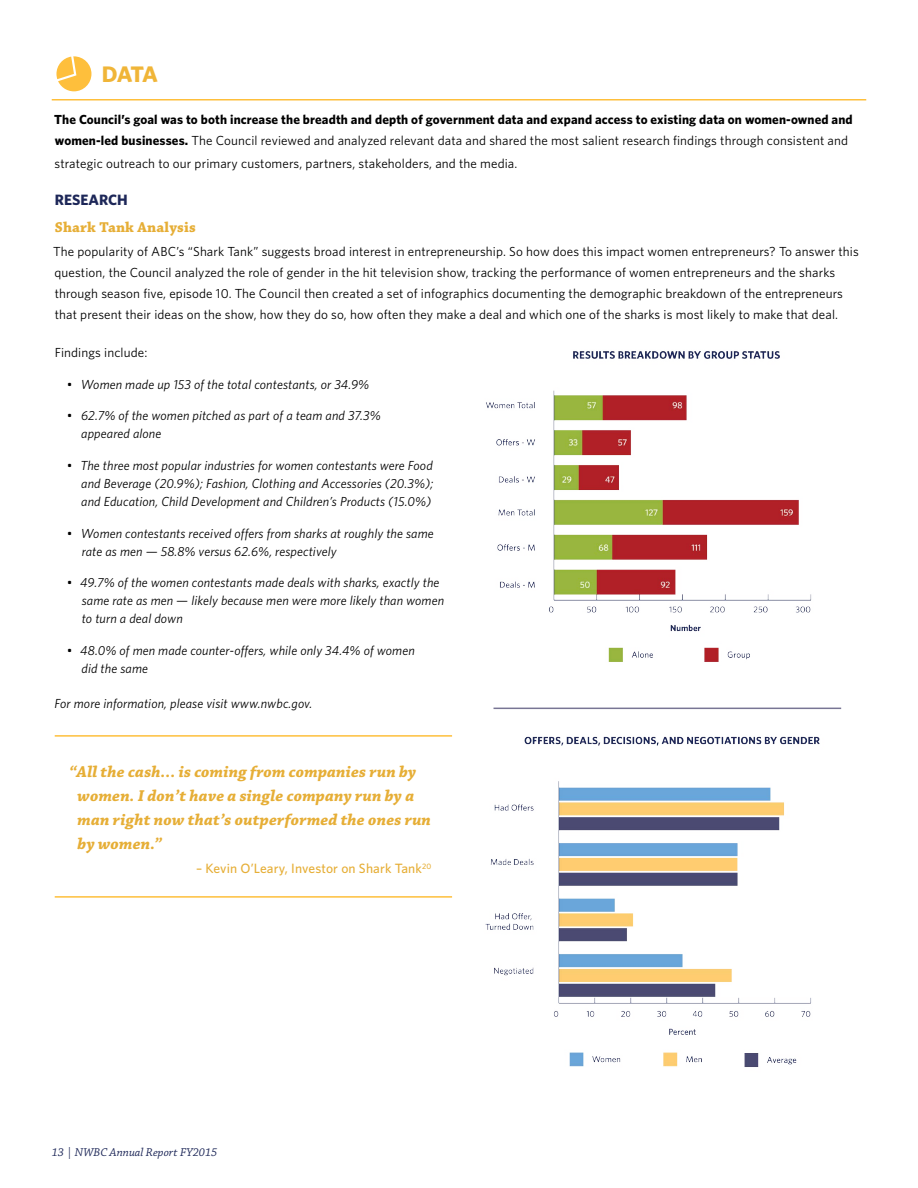
<style>
.page{position:relative;width:918px;height:1188px;background:#fff}
.page>*{position:absolute;margin:0;border:0;box-sizing:border-box;transform-origin:0 0}
.t1{font:700 22.5px "Whitney";color:#f0b538}
.t2{font:italic 700 16.5px/24px "Chaparral Pro";letter-spacing:.01em;color:#e6ae36}
.t3{font:700 15px "Chaparral Pro";letter-spacing:.01em;color:#e6ae36}
.t4{font:700 15px "Whitney";color:#1d2758}
.t5{font:500 13.5px "Whitney";letter-spacing:.01em;color:#e6ae36}
.t6{font:13.2px/21px "Whitney";letter-spacing:.01em;color:#000}
.t7{font:italic 13.2px/18px "Whitney";letter-spacing:.01em;color:#000}
.t8{font:700 13.2px "Whitney";letter-spacing:.01em;color:#000}
.t9{font:italic 12px "Chaparral Pro";color:#1d2758}
.s1{font-weight:700}
</style>
<div class="page">
<hr style="left:52px;top:99px;width:814px;height:1px;background:#febf3b">
<hr style="left:494px;top:708px;width:347px;height:1px;background:#787594">
<hr style="left:55px;top:735px;width:397px;height:2px;background:#febf3b">
<hr style="left:55px;top:896px;width:397px;height:2px;background:#febf3b">
<svg style="left:56px;top:56px;width:35px;height:35px"></svg>
<img style="left:486px;top:351px;width:326px;height:311px">
<img style="left:485px;top:736px;width:335px;height:331px">
<p class="t1" style="left:102px;top:61px;width:58px">DATA</p>
<p class="t8" style="left:54px;top:112px;width:800px">The Council’s goal was to both increase the breadth and depth of government data and expand access to existing data on women-owned and</p>
<p class="t6" style="left:54px;top:129px;width:795px;line-height:22.5px"><span class="s1">women-led businesses.</span> The Council reviewed and analyzed relevant data and shared the most salient research findings through consistent and strategic outreach to our primary customers, partners, stakeholders, and the media.</p>
<p class="t4" style="left:55px;top:190px;width:74px">RESEARCH</p>
<p class="t3" style="left:55px;top:218px;width:142px">Shark Tank Analysis</p>
<p class="t6" style="left:53px;top:241px;width:807px">The popularity of ABC’s “Shark Tank” suggests broad interest in entrepreneurship. So how does this impact women entrepreneurs? To answer this question, the Council analyzed the role of gender in the hit television show, tracking the performance of women entrepreneurs and the sharks through season five, episode 10. The Council then created a set of infographics documenting the demographic breakdown of the entrepreneurs that present their ideas on the show, how they do so, how often they make a deal and which one of the sharks is most likely to make that deal.</p>
<p class="t6" style="left:55px;top:341px;width:94px">Findings include:</p>
<p class="t7" style="left:67px;top:375px;width:304px">• Women made up 153 of the total contestants, or 34.9%</p>
<p class="t7" style="left:81px;top:406px;width:301px;text-indent:-15px">• 62.7% of the women pitched as part of a team and 37.3% appeared alone</p>
<p class="t7" style="left:81px;top:456px;width:354px;text-align:justify;text-indent:-15px">• The three most popular industries for women contestants were Food and Beverage (20.9%); Fashion, Clothing and Accessories (20.3%); and Education, Child Development and Children’s Products (15.0%)</p>
<p class="t7" style="left:82px;top:524px;width:353px;text-indent:-15px">• Women contestants received offers from sharks at roughly the same rate as men — 58.8% versus 62.6%, respectively</p>
<p class="t7" style="left:82px;top:573px;width:364px;text-indent:-15px">• 49.7% of the women contestants made deals with sharks, exactly the same rate as men — likely because men were more likely than women to turn a deal down</p>
<p class="t7" style="left:82px;top:641px;width:335px;text-indent:-15px">• 48.0% of men made counter-offers, while only 34.4% of women did the same</p>
<p class="t7" style="left:55px;top:694px;width:259px">For more information, please visit www.nwbc.gov.</p>
<p class="t2" style="left:78px;top:760px;width:355px;text-indent:-8px">“All the cash... is coming from companies run by women. I don’t have a single company run by a man right now that’s outperformed the ones run by women.”</p>
<p class="t5" style="left:196px;top:860px;width:237px">– Kevin O’Leary, Investor on Shark Tank<sup>20</sup></p>
<p class="t9" style="left:52px;top:1146px;width:167px">13 | NWBC Annual Report FY2015</p>
</div>
